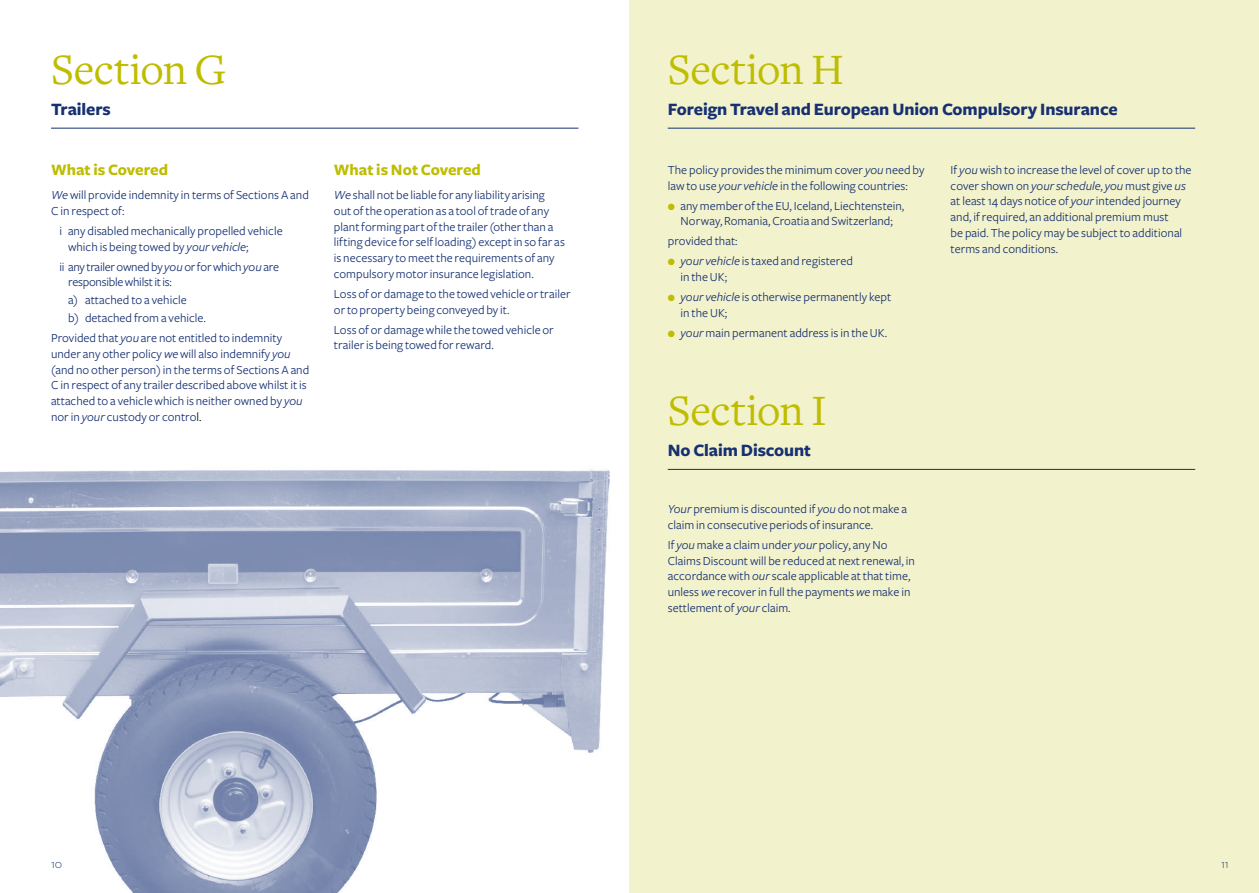
<style>
.page{position:relative;width:1259px;height:893px;background:#fff}
.page>*{position:absolute;margin:0;border:0;box-sizing:border-box;transform-origin:0 0}
.t1{font:45px "Freight Text";letter-spacing:-.005em;color:#bebd00}
.t2{font:700 18px "Freight Sans";letter-spacing:-.005em;color:#163072}
.t3{font:700 16.5px "Freight Sans";color:#bebd00}
.t4{font:12.75px/15.8px "Freight Sans";color:#163072}
.t5{font:12.75px/15.8px "Freight Sans";letter-spacing:-.02em;color:#163072}
.t6{font:300 12.75px "Freight Sans";color:#163072}
.s1{font-style:italic}
.s2{color:#000}
.s3{color:#bebd00}
</style>
<div class="page">
<div style="left:629px;top:0;width:630px;height:893px;background:#f2f2cc"></div>
<img style="left:0;top:469px;width:610px;height:424px">
<hr style="left:51px;top:128px;width:527px;height:1px;background:#163072">
<hr style="left:668px;top:128px;width:527px;height:1px;background:#163072">
<hr style="left:668px;top:469px;width:527px;height:1px;background:#163072">
<h1 class="t1" style="left:51px;top:45px;width:177px">Section G</h1>
<h2 class="t2" style="left:51px;top:100px;width:61px">Trailers</h2>
<p class="t3" style="left:51px;top:161px;width:119px">What is Covered</p>
<p class="t4" style="left:51px;top:187px;width:259px"><span class="s1">We</span> will provide indemnity in terms of Sections A and<br>C in respect of:</p>
<p class="t4" style="left:68px;top:223px;width:216px;text-indent:-9px">i any disabled mechanically propelled vehicle which is being towed by <span class="s1">your vehicle</span>;</p>
<p class="t5" style="left:68px;top:259px;width:212px;text-indent:-9px">ii any trailer owned by <span class="s1">you</span> or for which <span class="s1">you</span> are responsible whilst it is:</p>
<p class="t4" style="left:68px;top:291px;width:139px;line-height:17.9px">a) attached to a vehicle<br>b) detached from a vehicle.</p>
<p class="t4" style="left:51px;top:330px;width:260px">Provided that <span class="s1">you</span> are not entitled to indemnity under any other policy <span class="s1">we</span> will also indemnify <span class="s1">you </span>(and no other person) in the terms of Sections A and C in respect of any trailer described above whilst it is attached to a vehicle which is neither owned by <span class="s1">you </span>nor in <span class="s1">your</span> custody or contro<span class="s2">l.</span></p>
<p class="t3" style="left:334px;top:161px;width:149px">What is Not Covered</p>
<p class="t4" style="left:334px;top:187px;width:233px"><span class="s1">We</span> shall not be liable for any liability arising out of the operation as a tool of trade of any plant forming part of the trailer (other than a lifting device for self loading) except in so far as is necessary to meet the requirements of any compulsory motor insurance legislation.</p>
<p class="t4" style="left:334px;top:286px;width:238px">Loss of or damage to the towed vehicle or trailer or to property being conveyed by it.</p>
<p class="t4" style="left:334px;top:322px;width:221px">Loss of or damage while the towed vehicle or trailer is being towed for reward.</p>
<h1 class="t1" style="left:668px;top:45px;width:178px">Section H</h1>
<h2 class="t2" style="left:668px;top:100px;width:451px">Foreign Travel and European Union Compulsory Insurance</h2>
<p class="t4" style="left:668px;top:162px;width:258px">The policy provides the minimum cover <span class="s1">you</span> need by law to use <span class="s1">your vehicle</span> in the following countries:</p>
<p class="t4" style="left:668px;top:198px;width:238px;text-align:center"><span class="s3">●</span> any member of the EU, Iceland, Liechtenstein,<br>Norway, Romania, Croatia and Switzerland;</p>
<p class="t4" style="left:668px;top:234px;width:71px">provided that:</p>
<p class="t4" style="left:680px;top:254px;width:174px;text-indent:-13px"><span class="s3">●</span> <span class="s1">your vehicle</span> is taxed and registered in the UK;</p>
<p class="t4" style="left:680px;top:289px;width:212px;text-indent:-13px"><span class="s3">●</span> <span class="s1">your vehicle</span> is otherwise permanently kept in the UK;</p>
<p class="t4" style="left:668px;top:325px;width:221px"><span class="s3">●</span> <span class="s1">your</span> main permanent address is in the UK.</p>
<h1 class="t1" style="left:668px;top:386px;width:161px">Section I</h1>
<h2 class="t2" style="left:668px;top:441px;width:145px">No Claim Discount</h2>
<p class="t4" style="left:668px;top:501px;width:241px"><span class="s1">Your</span> premium is discounted if <span class="s1">you</span> do not make a claim in consecutive periods of insurance.</p>
<p class="t4" style="left:668px;top:537px;width:249px">If <span class="s1">you</span> make a claim under <span class="s1">your</span> policy, any No Claims Discount will be reduced at next renewal, in accordance with <span class="s1">our</span> scale applicable at that time, unless <span class="s1">we</span> recover in full the payments <span class="s1">we</span> make in settlement of <span class="s1">your</span> claim.</p>
<p class="t4" style="left:950px;top:162px;width:242px">If <span class="s1">you</span> wish to increase the level of cover up to the cover shown on <span class="s1">your schedule</span>, <span class="s1">you</span> must give <span class="s1">us </span>at least 14 days notice of <span class="s1">your</span> intended journey and, if required, an additional premium must<br>be paid. The policy may be subject to additional terms and conditions.</p>
<p class="t6" style="left:51px;top:857px;width:13px">10</p>
<p class="t6" style="left:1221px;top:857px;width:9px">11</p>
</div>
